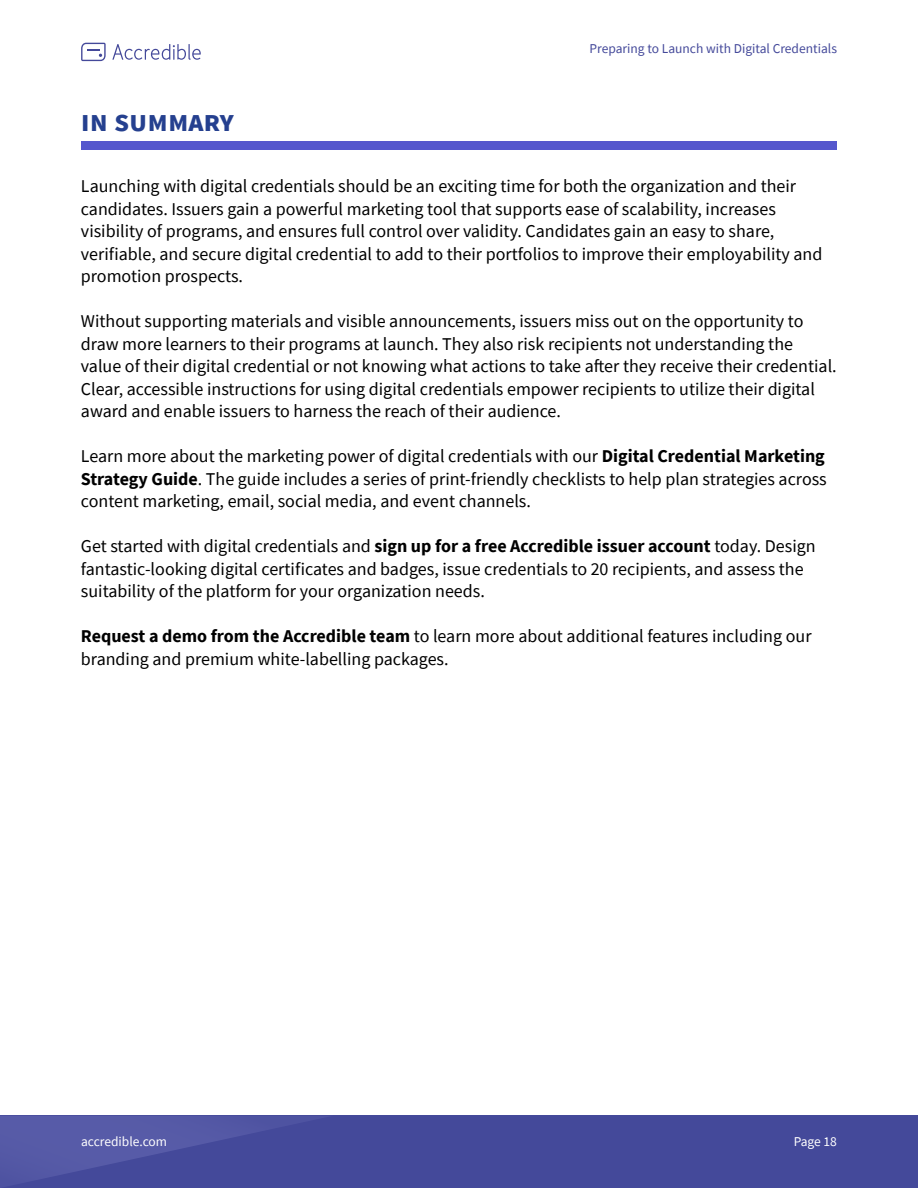
<style>
.page{position:relative;width:918px;height:1188px;background:#fff}
.page>*{position:absolute;margin:0;border:0;box-sizing:border-box;transform-origin:0 0}
.t1{font:700 30px "Source Sans Pro";color:#25408f}
.t2{font:18px/22.5px "Source Sans Pro";color:#000}
.t3{font:13.5px "Source Sans Pro";color:#44499a}
.t4{font:13.5px "Source Sans Pro";color:#fff}
.s1{font-weight:700}
</style>
<div class="page">
<div style="left:0;top:1115px;width:918px;height:73px;background:#44499a"></div>
<svg style="left:0;top:1116px;width:275px;height:67px"></svg>
<svg style="left:81px;top:43px;width:25px;height:18px"></svg>
<svg style="left:112px;top:44px;width:89px;height:16px"></svg>
<div style="left:81px;top:142px;width:756px;height:8px;background:#5557cd"></div>
<h1 class="t1" style="left:81px;top:100px;width:155px">in summary</h1>
<p class="t3" style="left:590px;top:40px;width:249px">Preparing to Launch with Digital Credentials</p>
<p class="t2" style="left:81px;top:175px;width:743px">Launching with digital credentials should be an exciting time for both the organization and their candidates. Issuers gain a powerful marketing tool that supports ease of scalability, increases visibility of programs, and ensures full control over validity. Candidates gain an easy to share, verifiable, and secure digital credential to add to their portfolios to improve their employability and promotion prospects.</p>
<p class="t2" style="left:81px;top:310px;width:757px">Without supporting materials and visible announcements, issuers miss out on the opportunity to draw more learners to their programs at launch. They also risk recipients not understanding the value of their digital credential or not knowing what actions to take after they receive their credential.<br>Clear, accessible instructions for using digital credentials empower recipients to utilize their digital award and enable issuers to harness the reach of their audience.</p>
<p class="t2" style="left:81px;top:445px;width:747px;text-align:justify">Learn more about the marketing power of digital credentials with our <span class="s1">Digital Credential Marketing Strategy Guide</span>. The guide includes a series of print-friendly checklists to help plan strategies across content marketing, email, social media, and event channels.</p>
<p class="t2" style="left:81px;top:535px;width:736px">Get started with digital credentials and <span class="s1">sign up for a free Accredible issuer account</span> today. Design fantastic-looking digital certificates and badges, issue credentials to 20 recipients, and assess the suitability of the platform for your organization needs.</p>
<p class="t2" style="left:81px;top:625px;width:732px"><span class="s1">Request a demo from the Accredible team</span> to learn more about additional features including our branding and premium white-labelling packages.</p>
<p class="t4" style="left:81px;top:1133px;width:88px">accredible.com</p>
<p class="t4" style="left:794px;top:1133px;width:45px">Page 18</p>
</div>
